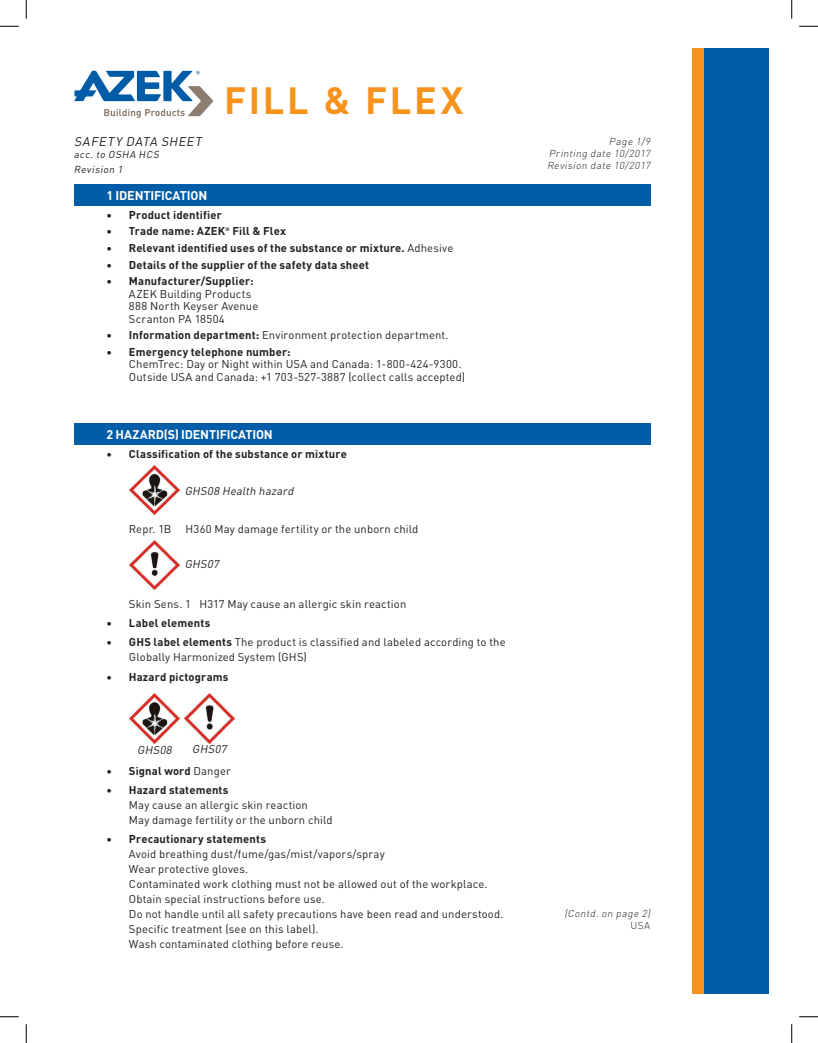
<style>
.page{position:relative;width:818px;height:1043px;background:#fff}
.page>*{position:absolute;margin:0;border:0;box-sizing:border-box;transform-origin:0 0}
.t1{font:700 37.5px "DIN";letter-spacing:.07em;color:#f7931d}
.t2{font:700 12.5px "DIN";letter-spacing:-.015em;color:#fff}
.t3{font:italic 12.5px "DINOT";color:#231f20}
.t4{font:11.25px/15px "DINOT";letter-spacing:.01em;color:#231f20}
.t5{font:700 11.25px "DINOT";letter-spacing:.015em;color:#231f20}
.t6{font:italic 11.25px "DINOT";color:#231f20}
.t7{font:italic 300 10px/12px "DIN";color:#231f20;text-align:justify}
.t8{font:italic 10px/15px "DINOT";color:#231f20}
.t9{font:300 10px "DIN";color:#231f20}
.s1{font-weight:400}
.s2{font-weight:700}
</style>
<div class="page">
<div style="left:693px;top:49px;width:76px;height:945px;background:#015da7"></div>
<div style="left:691px;top:49px;width:12px;height:945px;background:#f7931d"></div>
<svg style="left:74px;top:70px;width:139px;height:48px"></svg>
<div style="left:74px;top:184px;width:576px;height:21px;background:#015da7"></div>
<div style="left:74px;top:423px;width:576px;height:22px;background:#015da7"></div>
<img style="left:130px;top:465px;width:49px;height:50px">
<img style="left:130px;top:540px;width:49px;height:50px">
<img style="left:130px;top:694px;width:49px;height:49px">
<img style="left:185px;top:694px;width:49px;height:49px">
<svg style="left:0;top:25px;width:19px;height:2px"></svg>
<svg style="left:799px;top:25px;width:19px;height:2px"></svg>
<svg style="left:0;top:1016px;width:19px;height:1px"></svg>
<svg style="left:799px;top:1016px;width:19px;height:1px"></svg>
<svg style="left:25px;top:0;width:2px;height:19px"></svg>
<svg style="left:25px;top:1024px;width:2px;height:18px"></svg>
<svg style="left:791px;top:0;width:1px;height:19px"></svg>
<svg style="left:791px;top:1024px;width:1px;height:18px"></svg>
<p class="t3" style="left:74px;top:132px;width:132px">SAFETY DATA SHEET</p>
<p class="t8" style="left:74px;top:146px;width:89px">acc. to OSHA HCS<br>Revision 1</p>
<h1 class="t1" style="left:224px;top:76px;width:241px">FILL &amp; FLEX</h1>
<p class="t2" style="left:106px;top:187px;width:102px">1 IDENTIFICATION</p>
<p class="t5" style="left:106px;top:206px;width:117px">• Product identifier</p>
<p class="t5" style="left:106px;top:223px;width:181px">• Trade name: AZEK<sup>®</sup> Fill &amp; Flex</p>
<p class="t5" style="left:106px;top:239px;width:348px">• Relevant identified uses of the substance or mixture. <span class="s1">Adhesive</span></p>
<p class="t5" style="left:106px;top:256px;width:264px">• Details of the supplier of the safety data sheet</p>
<p class="t5" style="left:106px;top:272px;width:149px">• Manufacturer/Supplier:</p>
<p class="t4" style="left:129px;top:286px;width:131px;line-height:12.5px">AZEK Building Products<br>888 North Keyser Avenue<br>Scranton PA 18504</p>
<p class="t4" style="left:106px;top:327px;width:343px"><span class="s2">• Information department:</span> Environment protection department.</p>
<p class="t5" style="left:106px;top:343px;width:186px">• Emergency telephone number:</p>
<p class="t4" style="left:129px;top:357px;width:338px;line-height:12.5px">ChemTrec: Day or Night within USA and Canada: 1-800-424-9300.<br>Outside USA and Canada: +1 703-527-3887 (collect calls accepted)</p>
<p class="t2" style="left:106px;top:426px;width:168px">2 HAZARD(S) IDENTIFICATION</p>
<p class="t5" style="left:106px;top:445px;width:242px">• Classification of the substance or mixture</p>
<p class="t6" style="left:185px;top:482px;width:113px">GHS08 Health hazard</p>
<p class="t4" style="left:129px;top:521px;width:291px">Repr. 1B H360 May damage fertility or the unborn child</p>
<p class="t6" style="left:185px;top:555px;width:39px">GHS07</p>
<p class="t4" style="left:129px;top:596px;width:279px">Skin Sens. 1 H317 May cause an allergic skin reaction</p>
<p class="t5" style="left:106px;top:614px;width:105px">• Label elements</p>
<p class="t4" style="left:129px;top:634px;width:378px;text-indent:-22px"><span class="s2">• GHS label elements</span> The product is classified and labeled according to the<br>Globally Harmonized System (GHS)</p>
<p class="t5" style="left:106px;top:667px;width:124px">• Hazard pictograms</p>
<p class="t6" style="left:137px;top:741px;width:39px">GHS08</p>
<p class="t6" style="left:192px;top:740px;width:39px">GHS07</p>
<p class="t5" style="left:106px;top:761px;width:126px">• Signal word <span class="s1">Danger</span></p>
<p class="t5" style="left:106px;top:780px;width:124px">• Hazard statements</p>
<p class="t4" style="left:129px;top:796px;width:205px">May cause an allergic skin reaction<br>May damage fertility or the unborn child</p>
<p class="t5" style="left:106px;top:830px;width:161px">• Precautionary statements</p>
<p class="t4" style="left:129px;top:845px;width:376px">Avoid breathing dust/fume/gas/mist/vapors/spray<br>Wear protective gloves.<br>Contaminated work clothing must not be allowed out of the workplace.<br>Obtain special instructions before use.<br>Do not handle until all safety precautions have been read and understood.<br>Specific treatment (see on this label).<br>Wash contaminated clothing before reuse.</p>
<p class="t7" style="left:547px;top:135px;width:107px;text-indent:62px">Page 1/9<br>Printing date 10/2017<br>Revision date 10/2017</p>
<p class="t7" style="left:564px;top:907px;width:90px">(Contd. on page 2)</p>
<p class="t9" style="left:630px;top:919px;width:22px">USA</p>
</div>
